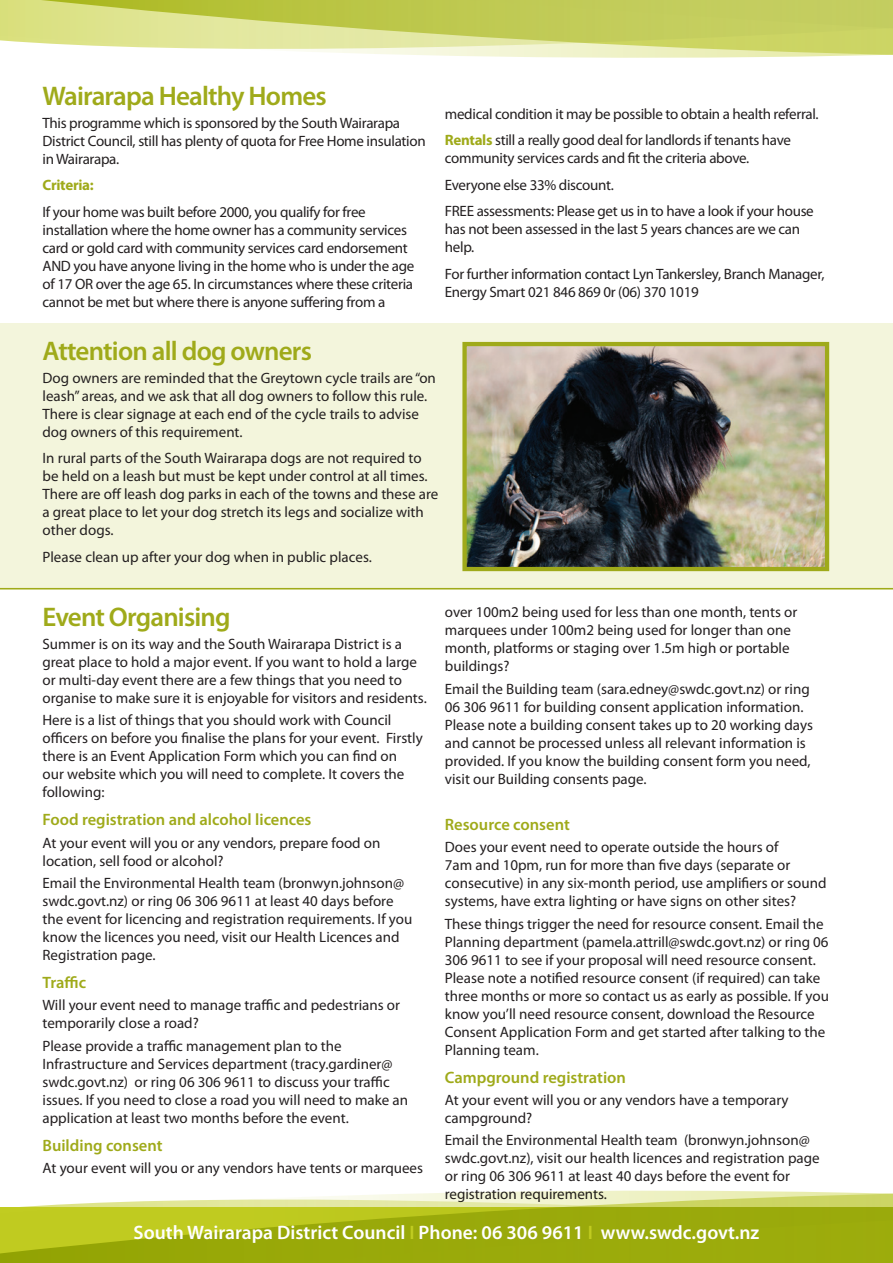
<style>
.page{position:relative;width:893px;height:1263px;background:#fff}
.page>*{position:absolute;margin:0;border:0;box-sizing:border-box;transform-origin:0 0}
.t1{font:600 27px "Myriad Pro";letter-spacing:-.03em;color:#9faa1a}
.t2{font:600 19.5px "Myriad Pro";color:#fff}
.t3{font:600 16.5px "Myriad Pro";color:#9faa1a}
.t4{font:15px/18px "Myriad Pro";color:#231f20}
.t5{font:15px/18px "Myriad Pro";letter-spacing:-.02em;color:#231f20}
.t6{font:700 15px "Myriad Pro";letter-spacing:-.02em;color:#9faa1a}
.s1{font-weight:700;color:#9faa1a}
.s2{color:#c1cc21}
</style>
<div class="page">
<div style="left:0;top:323px;width:893px;height:266px;background:#f3f5dc"></div>
<svg style="left:0;top:0;width:893px;height:58px;background:#d3da80"></svg>
<hr style="left:0;top:588px;width:893px;height:1px;background:#9faa1a">
<img style="left:467px;top:347px;width:357px;height:219px">
<div style="left:462px;top:342px;width:367px;height:229px;border:4px solid #9faa1a"></div>
<svg style="left:0;top:1190px;width:893px;height:73px;background:#b3bf38"></svg>
<p class="t1" style="left:43px;top:81px;width:286px">Wairarapa Healthy Homes</p>
<p class="t5" style="left:43px;top:113px;width:385px">This programme which is sponsored by the South Wairarapa<br>District Council, still has plenty of quota for Free Home insulation in Wairarapa.</p>
<p class="t6" style="left:43px;top:175px;width:53px">Criteria:</p>
<p class="t5" style="left:43px;top:202px;width:373px">If your home was built before 2000, you qualify for free installation where the home owner has a community services card or gold card with community services card endorsement AND you have anyone living in the home who is under the age of 17 OR over the age 65. In circumstances where these criteria cannot be met but where there is anyone suffering from a</p>
<p class="t1" style="left:43px;top:336px;width:271px">Attention all dog owners</p>
<p class="t4" style="left:43px;top:368px;width:395px">Dog owners are reminded that the Greytown cycle trails are “on leash” areas, and we ask that all dog owners to follow this rule.<br>There is clear signage at each end of the cycle trails to advise dog owners of this requirement.</p>
<p class="t4" style="left:43px;top:449px;width:397px">In rural parts of the South Wairarapa dogs are not required to be held on a leash but must be kept under control at all times.<br>There are off leash dog parks in each of the towns and these are a great place to let your dog stretch its legs and socialize with other dogs.</p>
<p class="t4" style="left:43px;top:547px;width:331px">Please clean up after your dog when in public places.</p>
<p class="t5" style="left:445px;top:104px;width:375px">medical condition it may be possible to obtain a health referral.</p>
<p class="t5" style="left:445px;top:131px;width:348px"><span class="s1">Rentals</span> still a really good deal for landlords if tenants have community services cards and fit the criteria above.</p>
<p class="t5" style="left:445px;top:175px;width:170px">Everyone else 33% discount.</p>
<p class="t5" style="left:445px;top:202px;width:370px">FREE assessments: Please get us in to have a look if your house has not been assessed in the last 5 years chances are we can help.</p>
<p class="t5" style="left:445px;top:264px;width:381px">For further information contact Lyn Tankersley, Branch Manager,<br>Energy Smart 021 846 869 0r (06) 370 1019</p>
<p class="t1" style="left:43px;top:602px;width:190px">Event Organising</p>
<p class="t4" style="left:43px;top:634px;width:386px">Summer is on its way and the South Wairarapa District is a great place to hold a major event. If you want to hold a large or multi-day event there are a few things that you need to organise to make sure it is enjoyable for visitors and residents.</p>
<p class="t4" style="left:43px;top:711px;width:382px">Here is a list of things that you should work with Council officers on before you finalise the plans for your event. Firstly there is an Event Application Form which you can find on<br>our website which you will need to complete. It covers the following:</p>
<p class="t3" style="left:43px;top:811px;width:270px">Food registration and alcohol licences</p>
<p class="t4" style="left:43px;top:833px;width:339px">At your event will you or any vendors, prepare food on location, sell food or alcohol?</p>
<p class="t4" style="left:43px;top:873px;width:371px">Email the Environmental Health team (bronwyn.johnson@ swdc.govt.nz) or ring 06 306 9611 at least 40 days before the event for licencing and registration requirements. If you know the licences you need, visit our Health Licences and Registration page.</p>
<p class="t3" style="left:43px;top:973px;width:45px">Traffic</p>
<p class="t4" style="left:43px;top:996px;width:359px">Will your event need to manage traffic and pedestrians or temporarily close a road?</p>
<p class="t4" style="left:43px;top:1036px;width:367px">Please provide a traffic management plan to the Infrastructure and Services department (tracy.gardiner@ swdc.govt.nz) or ring 06 306 9611 to discuss your traffic issues. If you need to close a road you will need to make an application at least two months before the event.</p>
<p class="t3" style="left:43px;top:1136px;width:122px">Building consent</p>
<p class="t4" style="left:43px;top:1159px;width:382px">At your event will you or any vendors have tents or marquees</p>
<p class="t4" style="left:445px;top:603px;width:354px">over 100m2 being used for less than one month, tents or marquees under 100m2 being used for longer than one month, platforms or staging over 1.5m high or portable buildings?</p>
<p class="t4" style="left:445px;top:679px;width:370px">Email the Building team (sara.edney@swdc.govt.nz) or ring 06 306 9611 for building consent application information.<br>Please note a building consent takes up to 20 working days and cannot be processed unless all relevant information is provided. If you know the building consent form you need, visit our Building consents page.</p>
<p class="t3" style="left:445px;top:815px;width:126px">Resource consent</p>
<p class="t4" style="left:445px;top:838px;width:383px">Does your event need to operate outside the hours of<br>7am and 10pm, run for more than five days (separate or consecutive) in any six-month period, use amplifiers or sound systems, have extra lighting or have signs on other sites?</p>
<p class="t4" style="left:445px;top:914px;width:386px">These things trigger the need for resource consent. Email the Planning department (pamela.attrill@swdc.govt.nz) or ring 06<br>306 9611 to see if your proposal will need resource consent.<br>Please note a notified resource consent (if required) can take three months or more so contact us as early as possible. If you know you’ll need resource consent, download the Resource Consent Application Form and get started after talking to the Planning team.</p>
<p class="t3" style="left:445px;top:1068px;width:183px">Campground registration</p>
<p class="t4" style="left:445px;top:1091px;width:345px">At your event will you or any vendors have a temporary campground?</p>
<p class="t4" style="left:445px;top:1131px;width:376px">Email the Environmental Health team (bronwyn.johnson@ swdc.govt.nz), visit our health licences and registration page or ring 06 306 9611 at least 40 days before the event for registration requirements.</p>
<h2 class="t2" style="left:134px;top:1221px;width:627px">South Wairarapa District Council <span class="s2">I</span> Phone: 06 306 9611 <span class="s2">I</span> www.swdc.govt.nz</h2>
</div>
